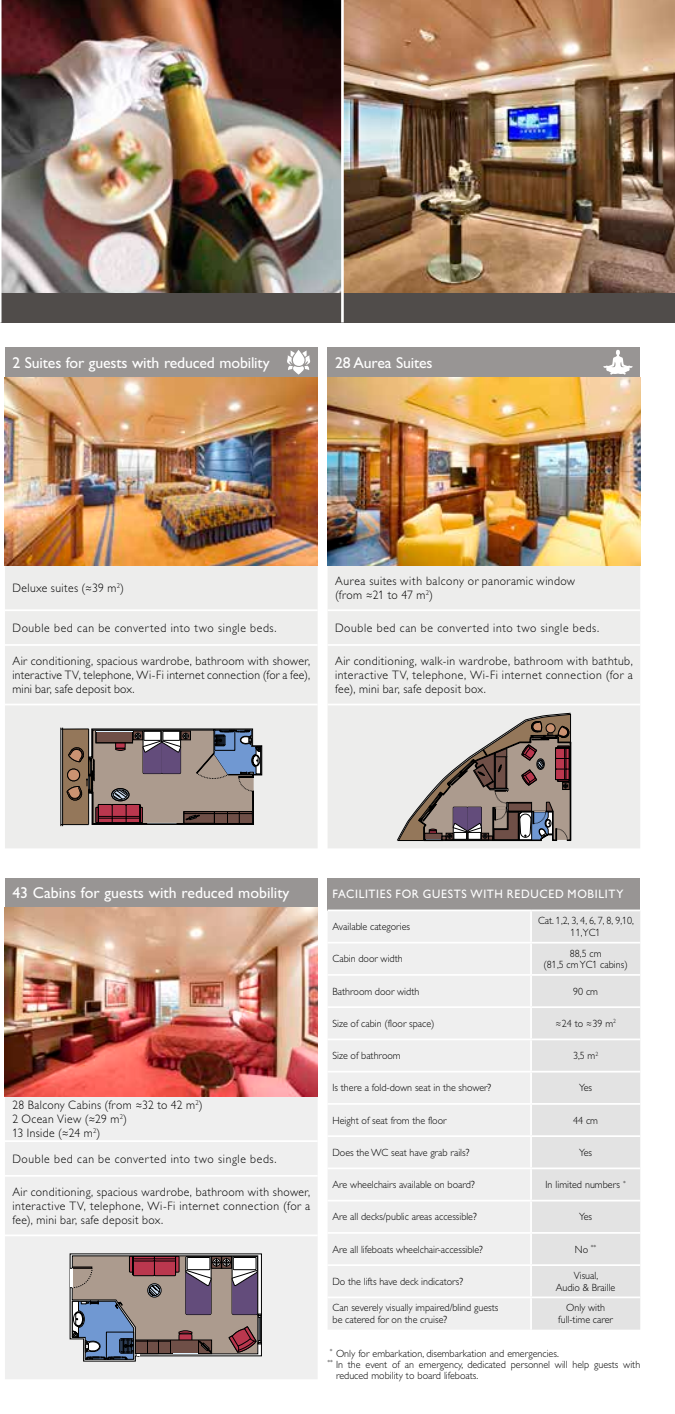
<style>
.page{position:relative;width:675px;height:1414px;background:#fff}
.page>*{position:absolute;margin:0;border:0;box-sizing:border-box;transform-origin:0 0}
.t1{font:15.75px "MSCGS Std";letter-spacing:-.01em;color:#fff}
.t2{font:300 12.25px/14px "MSCGS Std";letter-spacing:.035em;color:#000;scale:.95 1}
.t3{font:300 12.25px/14px "MSCGS Std";letter-spacing:.035em;color:#000;text-align:justify;scale:.96 1}
.t4{font:300 12.25px "MSCGS Std";letter-spacing:.055em;color:#000;scale:.95 1}
.t5{font:12.25px "MSCGS Std";letter-spacing:.06em;color:#fff;scale:.95 1}
.t6{font:300 10.5px/11.4px "MSCGS Std";color:#000;text-align:center;scale:.96 1}
</style>
<div class="page">
<img style="left:1px;top:0;width:340px;height:293px">
<img style="left:344px;top:0;width:331px;height:293px">
<div style="left:0;top:293px;width:675px;height:29px;background:#504c4a"></div>
<hr style="left:341px;top:0;width:3px;height:322px;background:#fff">
<hr style="left:0;top:0;width:1px;height:322px;background:#fff">
<div style="left:5px;top:878px;width:312px;height:30px;background:#989594"></div>
<div style="left:5px;top:1096px;width:312px;height:283px;background:#efefef"></div>
<hr style="left:5px;top:1234px;width:312px;height:2px;background:#fff">
<hr style="left:5px;top:1140px;width:312px;height:2px;background:#fff">
<hr style="left:5px;top:1175px;width:312px;height:2px;background:#fff">
<img style="left:5px;top:908px;width:312px;height:188px">
<svg style="left:70px;top:1253px;width:192px;height:108px;background:#8c7f84"></svg>
<div style="left:5px;top:347px;width:312px;height:30px;background:#989594"></div>
<div style="left:5px;top:566px;width:312px;height:282px;background:#ededec"></div>
<hr style="left:5px;top:609px;width:312px;height:2px;background:#fff">
<hr style="left:5px;top:644px;width:312px;height:2px;background:#fff">
<hr style="left:5px;top:704px;width:312px;height:1px;background:#fff">
<svg style="left:287px;top:350px;width:24px;height:25px"></svg>
<img style="left:5px;top:377px;width:312px;height:189px">
<hr style="left:62px;top:728px;width:1px;height:98px;background:#000">
<hr style="left:61px;top:728px;width:1px;height:98px;background:#000">
<svg style="left:61px;top:729px;width:201px;height:96px;background:#887876"></svg>
<div style="left:327px;top:347px;width:313px;height:30px;background:#989594"></div>
<div style="left:328px;top:566px;width:312px;height:282px;background:#ededec"></div>
<hr style="left:327px;top:609px;width:313px;height:2px;background:#fff">
<hr style="left:327px;top:644px;width:313px;height:2px;background:#fff">
<hr style="left:327px;top:704px;width:313px;height:1px;background:#fff">
<svg style="left:603px;top:350px;width:30px;height:25px"></svg>
<img style="left:327px;top:377px;width:313px;height:189px">
<svg style="left:397px;top:713px;width:174px;height:128px;background:#9f938f"></svg>
<div style="left:327px;top:878px;width:313px;height:32px;background:#989594"></div>
<div style="left:328px;top:911px;width:202px;height:418px;background:#efefef"></div>
<div style="left:532px;top:911px;width:108px;height:418px;background:#e3e3e3"></div>
<hr style="left:327px;top:909px;width:204px;height:2px;background:#fff">
<hr style="left:531px;top:909px;width:109px;height:2px;background:#fff">
<hr style="left:327px;top:942px;width:204px;height:1px;background:#fff">
<hr style="left:531px;top:942px;width:109px;height:1px;background:#fff">
<hr style="left:327px;top:974px;width:204px;height:2px;background:#fff">
<hr style="left:531px;top:974px;width:109px;height:2px;background:#fff">
<hr style="left:327px;top:1006px;width:204px;height:2px;background:#fff">
<hr style="left:531px;top:1006px;width:109px;height:2px;background:#fff">
<hr style="left:327px;top:1038px;width:204px;height:2px;background:#fff">
<hr style="left:531px;top:1038px;width:109px;height:2px;background:#fff">
<hr style="left:327px;top:1071px;width:204px;height:1px;background:#fff">
<hr style="left:531px;top:1071px;width:109px;height:1px;background:#fff">
<hr style="left:327px;top:1103px;width:204px;height:2px;background:#fff">
<hr style="left:531px;top:1103px;width:109px;height:2px;background:#fff">
<hr style="left:327px;top:1135px;width:204px;height:2px;background:#fff">
<hr style="left:531px;top:1135px;width:109px;height:2px;background:#fff">
<hr style="left:327px;top:1167px;width:204px;height:2px;background:#fff">
<hr style="left:531px;top:1167px;width:109px;height:2px;background:#fff">
<hr style="left:327px;top:1200px;width:204px;height:1px;background:#fff">
<hr style="left:531px;top:1200px;width:109px;height:1px;background:#fff">
<hr style="left:327px;top:1232px;width:204px;height:2px;background:#fff">
<hr style="left:531px;top:1232px;width:109px;height:2px;background:#fff">
<hr style="left:327px;top:1264px;width:204px;height:2px;background:#fff">
<hr style="left:531px;top:1264px;width:109px;height:2px;background:#fff">
<hr style="left:327px;top:1296px;width:204px;height:2px;background:#fff">
<hr style="left:531px;top:1296px;width:109px;height:2px;background:#fff">
<h1 class="t1" style="left:12px;top:353px;width:259px">2 Suites for guests with reduced mobility</h1>
<h1 class="t1" style="left:335px;top:353px;width:99px">28 Aurea Suites</h1>
<p class="t2" style="left:12px;top:581px;width:119px">Deluxe suites (≈39 m<sup>2</sup>)</p>
<p class="t4" style="left:12px;top:620px;width:280px">Double bed can be converted into two single beds.</p>
<p class="t3" style="left:12px;top:654px;width:312px">Air conditioning, spacious wardrobe, bathroom with shower, interactive TV, telephone, Wi-Fi internet connection (for a fee), mini bar, safe deposit box.</p>
<p class="t2" style="left:335px;top:574px;width:254px">Aurea suites with balcony or panoramic window (from ≈21 to 47 m<sup>2</sup>)</p>
<p class="t4" style="left:335px;top:620px;width:280px">Double bed can be converted into two single beds.</p>
<p class="t3" style="left:335px;top:654px;width:312px">Air conditioning, walk-in wardrobe, bathroom with bathtub, interactive TV, telephone, Wi-Fi internet connection (for a fee), mini bar, safe deposit box.</p>
<h1 class="t1" style="left:12px;top:884px;width:278px">43 Cabins for guests with reduced mobility</h1>
<p class="t2" style="left:12px;top:1098px;width:202px">28 Balcony Cabins (from ≈32 to 42 m<sup>2</sup>)<br>2 Ocean View (≈29 m<sup>2</sup>)<br>13 I nside (≈24 m<sup>2</sup>)</p>
<p class="t4" style="left:12px;top:1151px;width:280px">Double bed can be converted into two single beds.</p>
<p class="t2" style="left:12px;top:1185px;width:315px;text-align:justify">Air conditioning, spacious wardrobe, bathroom with shower, interactive TV, telephone, Wi-Fi internet connection (for a fee), mini bar, safe deposit box.</p>
<p class="t5" style="left:332px;top:887px;width:308px">facilities for guests with reduced mobility</p>
<p class="t6" style="left:332px;top:921px;width:82px">Available categories</p>
<p class="t6" style="left:538px;top:915px;width:101px">Cat. 1,2, 3, 4, 6, 7, 8, 9,10,<br>11,YC1</p>
<p class="t6" style="left:332px;top:953px;width:75px">Cabin door width</p>
<p class="t6" style="left:543px;top:948px;width:89px">88,5 cm<br>(81,5 cm YC1 cabins)</p>
<p class="t6" style="left:332px;top:986px;width:92px">Bathroom door width</p>
<p class="t6" style="left:573px;top:986px;width:27px">90 cm</p>
<p class="t6" style="left:332px;top:1018px;width:108px">Size of cabin (floor space)</p>
<p class="t6" style="left:555px;top:1018px;width:65px">≈24 to ≈39 m<sup>2</sup></p>
<p class="t6" style="left:332px;top:1050px;width:72px">Size of bathroom</p>
<p class="t6" style="left:573px;top:1050px;width:28px">3,5 m<sup>2</sup></p>
<p class="t6" style="left:332px;top:1082px;width:167px">Is there a fold-down seat in the shower?</p>
<p class="t6" style="left:579px;top:1082px;width:15px">Yes</p>
<p class="t6" style="left:332px;top:1115px;width:121px">H eight of seat from the floor</p>
<p class="t6" style="left:573px;top:1115px;width:27px">44 cm</p>
<p class="t6" style="left:332px;top:1147px;width:144px">Does the WC seat have grab rails?</p>
<p class="t6" style="left:579px;top:1147px;width:15px">Yes</p>
<p class="t6" style="left:332px;top:1179px;width:149px">Are wheelchairs available on board?</p>
<p class="t6" style="left:545px;top:1179px;width:85px">In limited numbers <sup>*</sup></p>
<p class="t6" style="left:332px;top:1211px;width:151px">Are all decks/public areas accessible?</p>
<p class="t6" style="left:579px;top:1211px;width:15px">Yes</p>
<p class="t6" style="left:332px;top:1243px;width:158px">Are all lifeboats wheelchair-accessible?</p>
<p class="t6" style="left:575px;top:1243px;width:24px">No <sup>**</sup></p>
<p class="t6" style="left:332px;top:1276px;width:137px">Do the lifts have deck indicators?</p>
<p class="t6" style="left:556px;top:1270px;width:64px">Visual,<br>Audio &amp; Braille</p>
<p class="t6" style="left:332px;top:1302px;width:174px;text-align:left">Can severely visually impaired/blind guests be catered for on the cruise?</p>
<p class="t6" style="left:558px;top:1302px;width:59px">Only with full-time carer</p>
<p class="t6" style="left:330px;top:1347px;width:240px"><sup>*</sup> Only for embarkation, disembarkation and emergencies.</p>
<p class="t6" style="left:327px;top:1359px;width:327px"><sup>**</sup> In the event of an emergency, dedicated personnel will help guests with</p>
<p class="t6" style="left:336px;top:1370px;width:150px">reduced mobility to board lifeboats.</p>
</div>
